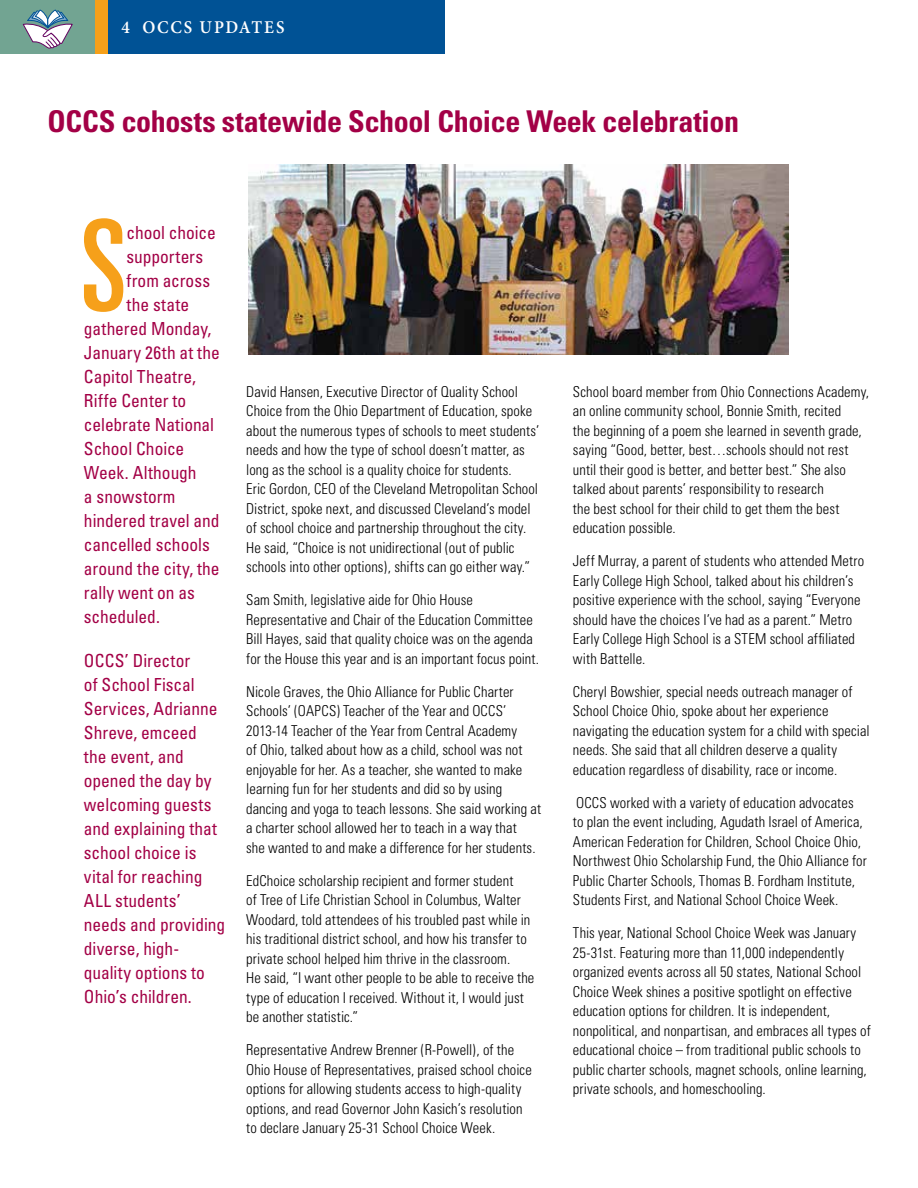
<style>
.page{position:relative;width:918px;height:1188px;background:#fff}
.page>*{position:absolute;margin:0;border:0;box-sizing:border-box;transform-origin:0 0}
.t1{font:ultra-condensed 127.5px "Univers";color:#f6a01a}
.t2{font:700 condensed 30px "Univers";letter-spacing:-.015em;color:#a30046}
.t3{font:condensed 18px/24px "Univers";color:#a30046}
.t4{font:600 18px "Minion Pro";letter-spacing:.06em;color:#fff;scale:.95 1}
.t5{font:300 condensed 15px/19.5px "Univers";letter-spacing:.005em;color:#000}
</style>
<div class="page">
<div style="left:94px;top:0;width:14px;height:54px;background:#f6a01a"></div>
<div style="left:0;top:0;width:94px;height:54px;background:#72a492"></div>
<div style="left:108px;top:0;width:337px;height:54px;background:#005295"></div>
<svg style="left:22px;top:9px;width:51px;height:40px"></svg>
<img style="left:248px;top:164px;width:540px;height:190px">
<p class="t4" style="left:122px;top:15px;width:37px">4 OCC</p>
<p class="t4" style="left:184px;top:15px;width:107px">S UPDATES</p>
<h2 class="t2" style="left:48px;top:103px;width:693px">OCCS cohosts statewide School Choice Week celebration</h2>
<h1 class="t1" style="left:81px;top:193px;width:47px">S</h1>
<p class="t3" style="left:127px;top:220px;width:91px">chool choice</p>
<p class="t3" style="left:127px;top:244px;width:78px">supporters</p>
<p class="t3" style="left:127px;top:268px;width:85px">from across</p>
<p class="t3" style="left:127px;top:292px;width:64px">the state</p>
<p class="t3" style="left:84px;top:316px;width:129px">gathered Monday,</p>
<p class="t3" style="left:84px;top:340px;width:137px">January 26th at the</p>
<p class="t3" style="left:84px;top:364px;width:113px">Capitol Theatre,</p>
<p class="t3" style="left:84px;top:388px;width:104px">Riffe Center to</p>
<p class="t3" style="left:84px;top:412px;width:132px">celebrate National</p>
<p class="t3" style="left:84px;top:436px;width:102px">School Choice</p>
<p class="t3" style="left:84px;top:460px;width:114px">Week. Although</p>
<p class="t3" style="left:84px;top:484px;width:93px">a snowstorm</p>
<p class="t3" style="left:84px;top:508px;width:137px">hindered travel and</p>
<p class="t3" style="left:84px;top:532px;width:127px">cancelled schools</p>
<p class="t3" style="left:84px;top:556px;width:137px">around the city, the</p>
<p class="t3" style="left:84px;top:580px;width:112px">rally went on as</p>
<p class="t3" style="left:84px;top:604px;width:78px">scheduled.</p>
<p class="t3" style="left:84px;top:649px;width:143px">OCCS’ Director<br>of School Fiscal<br>Services, Adrianne<br>Shreve, emceed<br>the event, and opened the day by welcoming guests and explaining that school choice is vital for reaching<br>ALL students’ needs and providing diverse, high&shy;quality options to<br>Ohio’s children.</p>
<p class="t5" style="left:246px;top:382px;width:295px">David Hansen, Executive Director of Quality School Choice from the Ohio Department of Education, spoke about the numerous types of schools to meet students’ needs and how the type of school doesn’t matter, as long as the school is a quality choice for students.<br>Eric Gordon, CEO of the Cleveland Metropolitan School District, spoke next, and discussed Cleveland’s model of school choice and partnership throughout the city.<br>He said, “Choice is not unidirectional (out of public schools into other options), shifts can go either way.”</p>
<p class="t5" style="left:246px;top:590px;width:294px">Sam Smith, legislative aide for Ohio House Representative and Chair of the Education Committee Bill Hayes, said that quality choice was on the agenda for the House this year and is an important focus point.</p>
<p class="t5" style="left:246px;top:682px;width:296px">Nicole Graves, the Ohio Alliance for Public Charter Schools’ (OAPCS) Teacher of the Year and OCCS’ 2013-14 Teacher of the Year from Central Academy<br>of Ohio, talked about how as a child, school was not enjoyable for her. As a teacher, she wanted to make learning fun for her students and did so by using dancing and yoga to teach lessons. She said working at a charter school allowed her to teach in a way that<br>she wanted to and make a difference for her students.</p>
<p class="t5" style="left:246px;top:871px;width:290px">EdChoice scholarship recipient and former student<br>of Tree of Life Christian School in Columbus, Walter Woodard, told attendees of his troubled past while in his traditional district school, and how his transfer to private school helped him thrive in the classroom.<br>He said, “I want other people to be able to receive the type of education I received. Without it, I would just be another statistic.”</p>
<p class="t5" style="left:246px;top:1040px;width:287px">Representative Andrew Brenner (R-Powell), of the Ohio House of Representatives, praised school choice options for allowing students access to high-quality options, and read Governor John Kasich’s resolution to declare January 25-31 School Choice Week.</p>
<p class="t5" style="left:573px;top:382px;width:298px">School board member from Ohio Connections Academy, an online community school, Bonnie Smith, recited<br>the beginning of a poem she learned in seventh grade, saying “Good, better, best…schools should not rest until their good is better, and better best.” She also talked about parents’ responsibility to research<br>the best school for their child to get them the best education possible.</p>
<p class="t5" style="left:573px;top:551px;width:293px">Jeff Murray, a parent of students who attended Metro Early College High School, talked about his children’s positive experience with the school, saying “Everyone should have the choices I’ve had as a parent.” Metro Early College High School is a STEM school affiliated with Battelle.</p>
<p class="t5" style="left:573px;top:682px;width:298px">Cheryl Bowshier, special needs outreach manager of School Choice Ohio, spoke about her experience navigating the education system for a child with special needs. She said that all children deserve a quality education regardless of disability, race or income.</p>
<p class="t5" style="left:573px;top:793px;width:295px">OCCS worked with a variety of education advocates<br>to plan the event including, Agudath Israel of America, American Federation for Children, School Choice Ohio, Northwest Ohio Scholarship Fund, the Ohio Alliance for Public Charter Schools, Thomas B. Fordham Institute, Students First, and National School Choice Week.</p>
<p class="t5" style="left:573px;top:923px;width:299px">This year, National School Choice Week was January 25-31st. Featuring more than 11,000 independently organized events across all 50 states, National School Choice Week shines a positive spotlight on effective education options for children. It is independent, nonpolitical, and nonpartisan, and embraces all types of educational choice – from traditional public schools to public charter schools, magnet schools, online learning, private schools, and homeschooling.</p>
</div>
